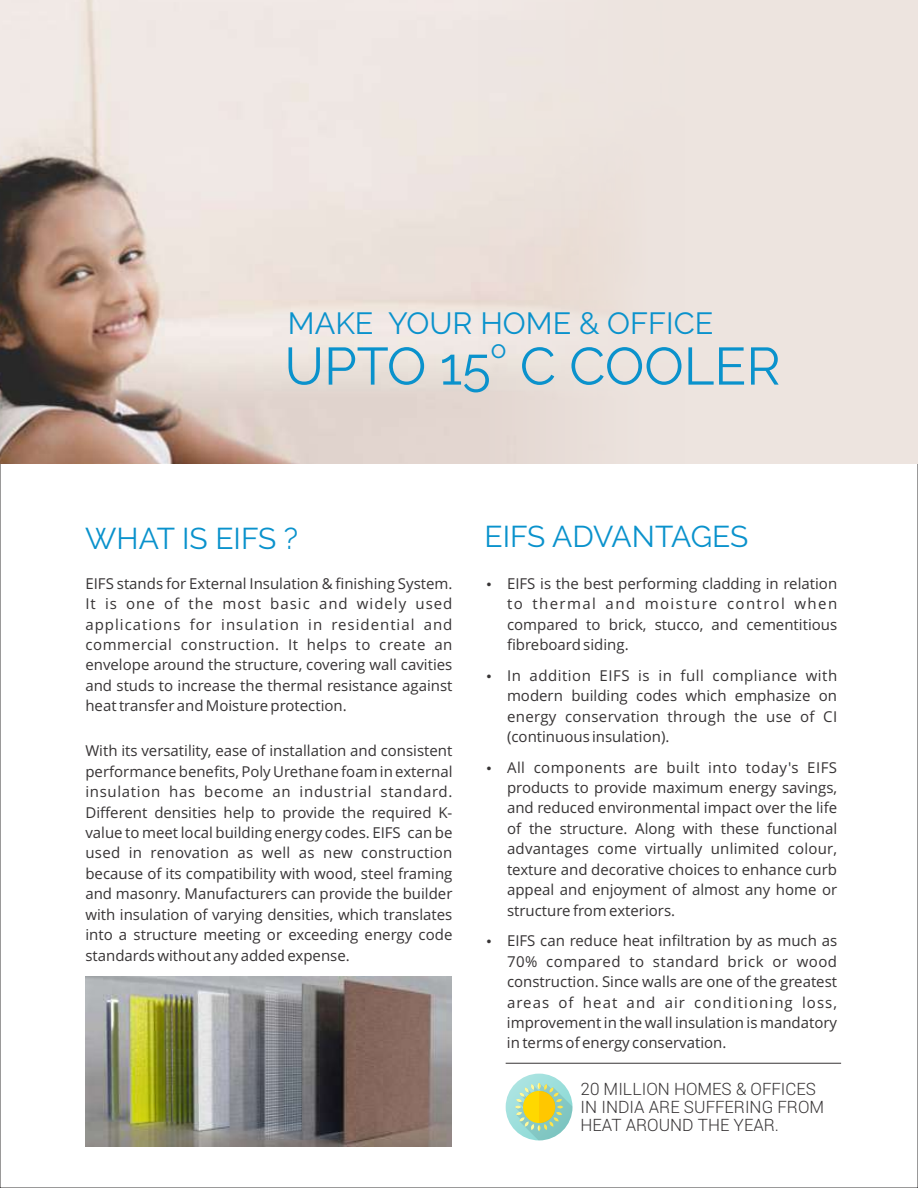
<style>
.page{position:relative;width:918px;height:1188px;background:#fff}
.page>*{position:absolute;margin:0;border:0;box-sizing:border-box;transform-origin:0 0}
.t1{font:52.5px "Raleway";color:#0a92cc}
.t2{font:30.6px "Raleway";color:#0a92cc}
.t3{font:30px "Raleway";color:#0a92cc}
.t4{font:26.25px "Raleway";color:#0a92cc}
.t5{font:300 17.1px/18.1px "Roboto";color:#373435}
.t6{font:15px/20.4px "Open Sans";color:#373435;text-align:justify}
</style>
<div class="page">
<div style="left:310px;top:0;width:608px;height:464px;background:#ede4df"></div>
<img style="left:0;top:0;width:599px;height:464px">
<img style="left:85px;top:977px;width:367px;height:170px">
<hr style="left:506px;top:1063px;width:335px;height:1px;background:#373435">
<div style="left:506px;top:1074px;width:66px;height:66px;background:#a5e2df;border-radius:50%"></div>
<svg style="left:515px;top:1083px;width:57px;height:57px"></svg>
<h2 class="t2" style="left:288px;top:305px;width:427px">MAKE YOUR HOME &amp; OFFICE</h2>
<h3 class="t4" style="left:491px;top:334px;width:17px">o</h3>
<h1 class="t1" style="left:284px;top:335px;width:498px">UPTO 15 C COOLER</h1>
<h3 class="t3" style="left:85px;top:520px;width:214px">WHAT IS EIFS ?</h3>
<p class="t6" style="left:85px;top:575px;width:369px">EIFS stands for External Insulation &amp; finishing System.<br>It is one of the most basic and widely used applications for insulation in residential and commercial construction. It helps to create an envelope around the structure, covering wall cavities and studs to increase the thermal resistance against heat transfer and Moisture protection.</p>
<p class="t6" style="left:85px;top:742px;width:369px">With its versatility, ease of installation and consistent performance benefits, Poly Urethane foam in external insulation has become an industrial standard.<br>Different densities help to provide the required K&shy;value to meet local building energy codes. EIFS can be used in renovation as well as new construction because of its compatibility with wood, steel framing and masonry. Manufacturers can provide the builder with insulation of varying densities, which translates into a structure meeting or exceeding energy code standards without any added expense.</p>
<h3 class="t3" style="left:485px;top:519px;width:265px">EIFS ADVANTAGES</h3>
<p class="t6" style="left:507px;top:575px;width:332px">EIFS is the best performing cladding in relation to thermal and moisture control when compared to brick, stucco, and cementitious fibreboard siding.</p>
<p class="t6" style="left:507px;top:667px;width:332px">In addition EIFS is in full compliance with modern building codes which emphasize on energy conservation through the use of CI (continuous insulation).</p>
<p class="t6" style="left:507px;top:758px;width:332px">All components are built into today's EIFS products to provide maximum energy savings, and reduced environmental impact over the life of the structure. Along with these functional advantages come virtually unlimited colour, texture and decorative choices to enhance curb appeal and enjoyment of almost any home or structure from exteriors.</p>
<p class="t6" style="left:507px;top:932px;width:332px">EIFS can reduce heat infiltration by as much as 70% compared to standard brick or wood construction. Since walls are one of the greatest areas of heat and air conditioning loss, improvement in the wall insulation is mandatory in terms of energy conservation.</p>
<p class="t5" style="left:581px;top:1082px;width:245px">20 MILLION HOMES &amp; OFFICES<br>IN INDIA ARE SUFFERING FROM<br>HEAT AROUND THE YEAR.</p>
</div>
